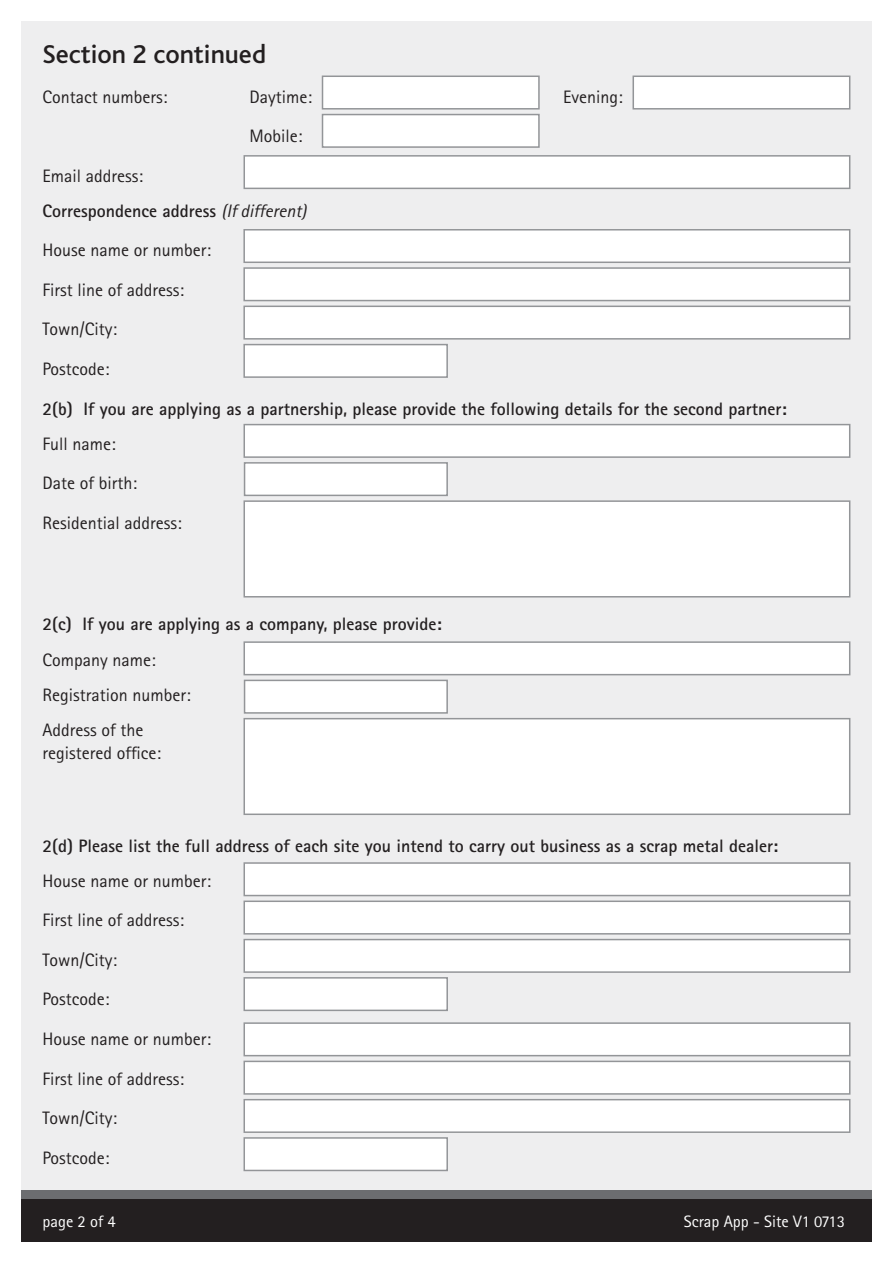
<style>
.page{position:relative;width:893px;height:1263px;background:#fff}
.page>*{position:absolute;margin:0;border:0;box-sizing:border-box;transform-origin:0 0}
.t1{font:500 27px "Bliss";color:#231f20}
.t2{font:18px/39.5px "Rotis Sans Serif";color:#231f20}
.t3{font:700 18px/35.2px "Rotis Sans Serif";color:#231f20}
.t4{font:16.5px "Rotis Sans Serif";color:#fff}
.s1{font-weight:400}
.s2{font-weight:400;font-style:italic}
</style>
<div class="page">
<div style="left:21px;top:21px;width:851px;height:1221px;background:#eeeeef"></div>
<div style="left:21px;top:1191px;width:851px;height:51px;background:#6c6d70"></div>
<div style="left:21px;top:1199px;width:851px;height:43px;background:#231f20"></div>
<div style="left:243px;top:155px;width:607px;height:34px;background:#fff;border:2px solid #939598"></div>
<div style="left:243px;top:424px;width:607px;height:34px;background:#fff;border:2px solid #939598"></div>
<div style="left:244px;top:462px;width:204px;height:34px;background:#fff;border:2px solid #939598"></div>
<div style="left:243px;top:500px;width:607px;height:97px;background:#fff;border:2px solid #939598"></div>
<div style="left:243px;top:229px;width:607px;height:34px;background:#fff;border:2px solid #939598"></div>
<div style="left:243px;top:267px;width:607px;height:34px;background:#fff;border:2px solid #939598"></div>
<div style="left:243px;top:306px;width:607px;height:34px;background:#fff;border:2px solid #939598"></div>
<div style="left:243px;top:344px;width:205px;height:34px;background:#fff;border:2px solid #939598"></div>
<div style="left:322px;top:76px;width:218px;height:34px;background:#fff;border:2px solid #939598"></div>
<div style="left:632px;top:76px;width:218px;height:34px;background:#fff;border:2px solid #939598"></div>
<div style="left:322px;top:114px;width:218px;height:34px;background:#fff;border:2px solid #939598"></div>
<div style="left:243px;top:641px;width:607px;height:34px;background:#fff;border:2px solid #939598"></div>
<div style="left:244px;top:680px;width:204px;height:34px;background:#fff;border:2px solid #939598"></div>
<div style="left:243px;top:718px;width:607px;height:97px;background:#fff;border:2px solid #939598"></div>
<div style="left:243px;top:862px;width:607px;height:34px;background:#fff;border:2px solid #939598"></div>
<div style="left:243px;top:900px;width:607px;height:34px;background:#fff;border:2px solid #939598"></div>
<div style="left:243px;top:939px;width:607px;height:34px;background:#fff;border:2px solid #939598"></div>
<div style="left:243px;top:977px;width:205px;height:34px;background:#fff;border:2px solid #939598"></div>
<div style="left:243px;top:1022px;width:607px;height:34px;background:#fff;border:2px solid #939598"></div>
<div style="left:243px;top:1061px;width:607px;height:34px;background:#fff;border:2px solid #939598"></div>
<div style="left:243px;top:1099px;width:607px;height:34px;background:#fff;border:2px solid #939598"></div>
<div style="left:243px;top:1137px;width:205px;height:34px;background:#fff;border:2px solid #939598"></div>
<h1 class="t1" style="left:43px;top:40px;width:225px">Section 2 continued</h1>
<p class="t2" style="left:43px;top:77px;width:126px">Contact numbers:</p>
<p class="t2" style="left:250px;top:77px;width:64px">Daytime:</p>
<p class="t2" style="left:563px;top:77px;width:61px">Evening:</p>
<p class="t2" style="left:250px;top:116px;width:54px">Mobile:</p>
<p class="t3" style="left:43px;top:158px;width:265px"><span class="s1">Email address:<br></span>Correspondence address <span class="s2">(If different)</span></p>
<p class="t2" style="left:43px;top:230px;width:170px">House name or number:<br>First line of address:<br>Town/City:<br>Postcode:</p>
<p class="t3" style="left:43px;top:390px;width:746px">2(b) If you are applying as a partnership, please provide the following details for the second partner:</p>
<p class="t2" style="left:43px;top:424px;width:141px">Full name:<br>Date of birth:<br>Residential address:</p>
<p class="t3" style="left:43px;top:606px;width:401px">2(c) If you are applying as a company, please provide:</p>
<p class="t2" style="left:43px;top:642px;width:150px;line-height:35.2px">Company name:<br>Registration number:<br>Address of the</p>
<p class="t2" style="left:43px;top:733px;width:120px">registered office:</p>
<p class="t3" style="left:43px;top:828px;width:737px">2(d) Please list the full address of each site you intend to carry out business as a scrap metal dealer:</p>
<p class="t2" style="left:43px;top:861px;width:170px">House name or number:<br>First line of address:<br>Town/City:<br>Postcode:<br>House name or number:<br>First line of address:<br>Town/City:<br>Postcode:</p>
<p class="t4" style="left:43px;top:1212px;width:75px">page 2 of 4</p>
<p class="t4" style="left:684px;top:1212px;width:163px">Scrap App - Site V1 0713</p>
</div>
